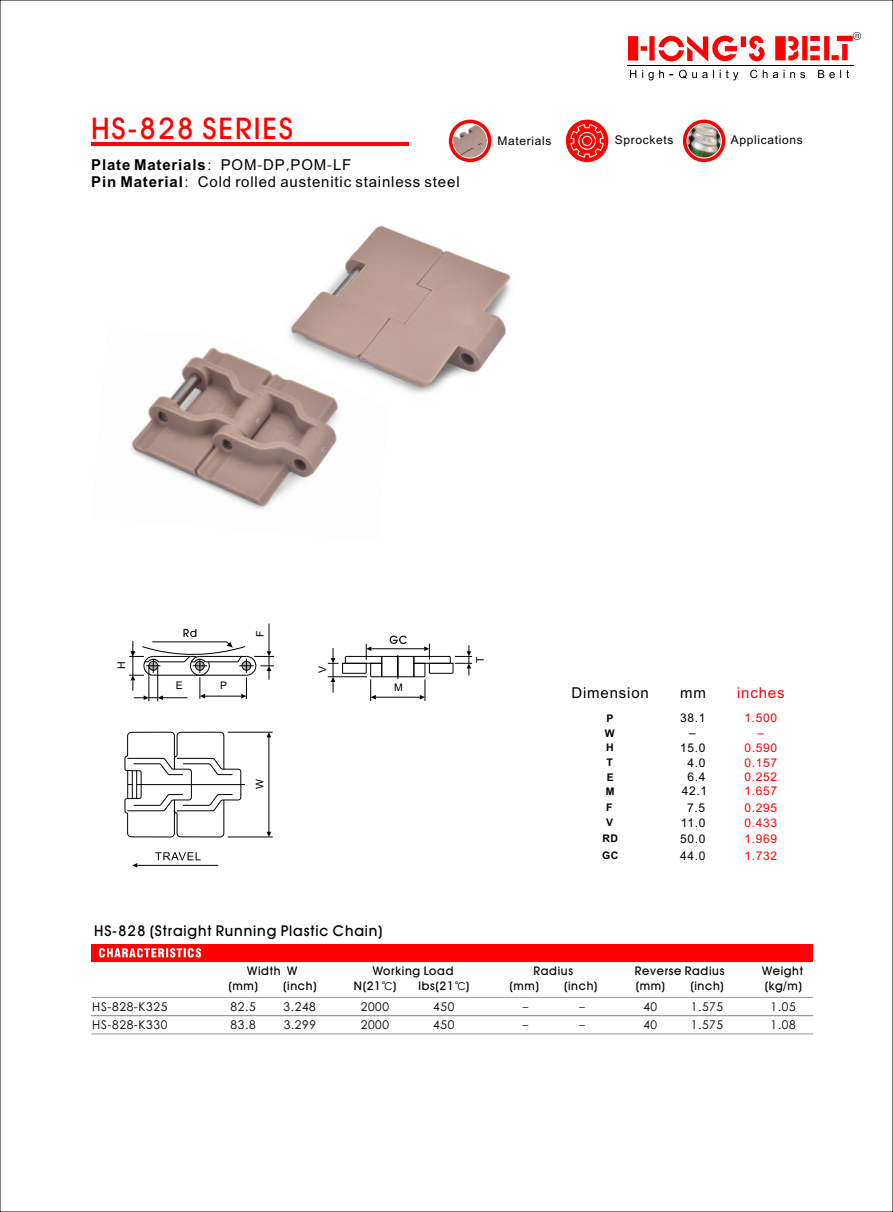
<style>
.page{position:relative;width:893px;height:1212px;background:#fff}
.page>*{position:absolute;margin:0;border:0;box-sizing:border-box;transform-origin:0 0}
.t1{font:500 30px "Avant Garde IT Cby BT";letter-spacing:.055em;color:#f00}
.t2{font:15px/16.8px "Arial";letter-spacing:.055em;color:#000}
.t3{font:500 15px "Avant Garde IT Cby BT";letter-spacing:.055em;color:#000}
.t4{font:15px "Arial";letter-spacing:.055em;color:#f00}
.t5{font:500 12px/14.2px "Avant Garde IT Cby BT";letter-spacing:.055em;color:#000}
.t6{font:12px "ST Xihei";letter-spacing:.05em;color:#000}
.t7{font:12px "Arial";letter-spacing:.055em;color:#000}
.t8{font:12px/14.5px "Arial";letter-spacing:.055em;color:#f00;text-align:center}
.t9{font:700 10.5px/14.7px "Arial";color:#000}
.t10{font:10.5px "Arial";color:#000}
.s1{font-weight:700}
.s2{font-family:"ST Xihei"}
.s3{font-family:"ST Xihei";font-weight:400}
</style>
<div class="page">
<svg style="left:630px;top:70px;width:219px;height:10px"></svg>
<hr style="left:627px;top:65px;width:226px;height:1px;background:#000">
<svg style="left:628px;top:32px;width:233px;height:30px"></svg>
<hr style="left:91px;top:142px;width:318px;height:4px;background:#f00">
<div style="left:566px;top:120px;width:42px;height:42px;background:#f00;border-radius:50%"></div>
<svg style="left:570px;top:123px;width:34px;height:35px"></svg>
<div style="left:683px;top:120px;width:42px;height:42px;background:#f00;border-radius:50%"></div>
<img style="left:687px;top:124px;width:34px;height:34px">
<div style="left:686px;top:123px;width:36px;height:35px;border:1px solid #fff;border-radius:50%"></div>
<div style="left:449px;top:120px;width:42px;height:42px;background:#f00;border-radius:50%"></div>
<img style="left:453px;top:124px;width:34px;height:34px">
<div style="left:452px;top:123px;width:36px;height:35px;border:1px solid #fff;border-radius:50%"></div>
<div style="left:397px;top:656px;width:17px;height:21px;border:1px solid #000"></div>
<div style="left:381px;top:656px;width:17px;height:21px;border:1px solid #000"></div>
<hr style="left:371px;top:648px;width:53px;height:1px;background:#000">
<hr style="left:376px;top:697px;width:44px;height:1px;background:#000">
<svg style="left:390px;top:636px;width:17px;height:8px"></svg>
<svg style="left:413px;top:644px;width:59px;height:57px"></svg>
<svg style="left:328px;top:644px;width:55px;height:57px"></svg>
<div style="left:91px;top:944px;width:722px;height:17px;background:#f00"></div>
<svg style="left:99px;top:948px;width:102px;height:9px"></svg>
<hr style="left:91px;top:997px;width:722px;height:1px;background:#999">
<hr style="left:91px;top:1015px;width:722px;height:1px;background:#999">
<hr style="left:91px;top:1033px;width:722px;height:1px;background:#999">
<img style="left:290px;top:226px;width:221px;height:168px">
<img style="left:130px;top:327px;width:259px;height:183px">
<hr style="left:137px;top:784px;width:108px;height:1px;background:#000">
<svg style="left:124px;top:731px;width:118px;height:107px"></svg>
<hr style="left:228px;top:836px;width:45px;height:1px;background:#000">
<hr style="left:228px;top:732px;width:45px;height:1px;background:#000">
<hr style="left:268px;top:737px;width:1px;height:95px;background:#000">
<hr style="left:137px;top:865px;width:81px;height:1px;background:#000">
<svg style="left:155px;top:852px;width:46px;height:8px"></svg>
<svg style="left:267px;top:732px;width:4px;height:5px"></svg>
<svg style="left:267px;top:832px;width:4px;height:5px"></svg>
<svg style="left:132px;top:863px;width:5px;height:5px"></svg>
<hr style="left:148px;top:666px;width:1px;height:35px;background:#000">
<hr style="left:157px;top:666px;width:1px;height:35px;background:#000">
<svg style="left:129px;top:623px;width:145px;height:77px"></svg>
<h1 class="t1" style="left:91px;top:116px;width:203px">HS-828 SERIES</h1>
<p class="t2" style="left:91px;top:158px;width:370px"><span class="s1">Plate Materials</span><span class="s2">：</span>POM<span class="s2">-</span>DP<span class="s2">,</span>POM<span class="s2">-</span> F<br><span class="s1">Pin Material</span><span class="s2">：</span>Cold rolled austenitic stainless steel</p>
<p class="t2" style="left:333px;top:158px;width:10px">L</p>
<p class="t7" style="left:497px;top:136px;width:56px">Materials</p>
<p class="t7" style="left:615px;top:135px;width:60px">Sprockets</p>
<p class="t7" style="left:731px;top:135px;width:74px">Applications</p>
<p class="t10" style="left:117px;top:668px;width:9px;rotate:-90deg">H</p>
<p class="t10" style="left:176px;top:682px;width:9px">E</p>
<p class="t10" style="left:220px;top:682px;width:9px">P</p>
<p class="t10" style="left:256px;top:637px;width:8px;rotate:-90deg">F</p>
<p class="t10" style="left:256px;top:789px;width:11px;rotate:-90deg">W</p>
<p class="t10" style="left:318px;top:673px;width:9px;rotate:-90deg">V</p>
<p class="t10" style="left:394px;top:684px;width:10px">M</p>
<p class="t3" style="left:94px;top:924px;width:290px">HS-828 (Straight Running Plastic Chain)</p>
<p class="t10" style="left:476px;top:663px;width:8px;rotate:-90deg">T</p>
<p class="t2" style="left:571px;top:685px;width:79px">Dimension</p>
<p class="t2" style="left:680px;top:685px;width:27px">mm</p>
<p class="t4" style="left:737px;top:687px;width:49px">inches</p>
<p class="t9" style="left:606px;top:712px;width:9px">P</p>
<p class="t7" style="left:680px;top:713px;width:27px">38.1</p>
<p class="t8" style="left:744px;top:712px;width:34px">1.500</p>
<p class="t9" style="left:605px;top:726px;width:11px">W<br>H</p>
<p class="t8" style="left:744px;top:727px;width:34px">–<br>0.590</p>
<p class="t9" style="left:607px;top:756px;width:8px">T</p>
<p class="t8" style="left:744px;top:756px;width:34px">0.157</p>
<p class="t9" style="left:607px;top:771px;width:9px">E</p>
<p class="t7" style="left:689px;top:729px;width:8px">–</p>
<p class="t7" style="left:680px;top:743px;width:27px">15.0</p>
<p class="t7" style="left:687px;top:758px;width:20px">4.0</p>
<p class="t7" style="left:687px;top:772px;width:20px">6.4</p>
<p class="t8" style="left:744px;top:771px;width:34px">0.252</p>
<p class="t9" style="left:606px;top:785px;width:10px">M</p>
<p class="t7" style="left:682px;top:786px;width:27px">42.1</p>
<p class="t8" style="left:744px;top:785px;width:34px">1.657</p>
<p class="t9" style="left:606px;top:816px;width:9px">V</p>
<p class="t7" style="left:681px;top:818px;width:26px">11.0</p>
<p class="t8" style="left:744px;top:816px;width:34px">0.433</p>
<p class="t9" style="left:602px;top:832px;width:17px">RD</p>
<p class="t7" style="left:680px;top:834px;width:27px">50.0</p>
<p class="t8" style="left:744px;top:833px;width:34px">1.969</p>
<p class="t9" style="left:602px;top:849px;width:18px">GC</p>
<p class="t9" style="left:606px;top:801px;width:8px">F</p>
<p class="t7" style="left:687px;top:803px;width:20px">7.5</p>
<p class="t8" style="left:744px;top:801px;width:34px">0.295</p>
<p class="t7" style="left:680px;top:851px;width:27px">44.0</p>
<p class="t8" style="left:744px;top:849px;width:34px">1.732</p>
<p class="t5" style="left:247px;top:965px;width:52px">Width W</p>
<p class="t6" style="left:231px;top:1001px;width:27px">82.5</p>
<p class="t6" style="left:284px;top:1001px;width:34px">3.248</p>
<p class="t6" style="left:231px;top:1019px;width:27px">83.8</p>
<p class="t6" style="left:284px;top:1019px;width:34px">3.299</p>
<p class="t5" style="left:354px;top:965px;width:101px;text-indent:19px">Working Load<br>N(21<span class="s3">℃</span>)</p>
<p class="t5" style="left:509px;top:965px;width:90px;text-align:center">Radius<br>(mm) (inch)</p>
<p class="t6" style="left:519px;top:1001px;width:13px">–</p>
<p class="t6" style="left:576px;top:1001px;width:13px">–</p>
<p class="t6" style="left:519px;top:1019px;width:13px">–</p>
<p class="t6" style="left:576px;top:1019px;width:13px">–</p>
<p class="t5" style="left:635px;top:965px;width:91px">Reverse Radius (mm) (inch)</p>
<p class="t5" style="left:762px;top:965px;width:42px">Weight (kg/m)</p>
<p class="t6" style="left:771px;top:1001px;width:27px">1.05</p>
<p class="t5" style="left:228px;top:979px;width:90px">(mm) (inch)</p>
<p class="t5" style="left:419px;top:979px;width:52px">lbs(21<span class="s3">℃</span>)</p>
<p class="t6" style="left:361px;top:1001px;width:30px">2000</p>
<p class="t6" style="left:433px;top:1001px;width:23px">450</p>
<p class="t6" style="left:643px;top:1001px;width:15px">40</p>
<p class="t6" style="left:691px;top:1001px;width:34px">1.575</p>
<p class="t6" style="left:361px;top:1019px;width:30px">2000</p>
<p class="t6" style="left:433px;top:1019px;width:23px">450</p>
<p class="t6" style="left:643px;top:1019px;width:15px">40</p>
<p class="t6" style="left:691px;top:1019px;width:34px">1.575</p>
<p class="t6" style="left:92px;top:1001px;width:77px">HS-828-K325</p>
<p class="t6" style="left:92px;top:1019px;width:77px">HS-828-K330</p>
<p class="t6" style="left:771px;top:1019px;width:27px">1.08</p>
</div>
